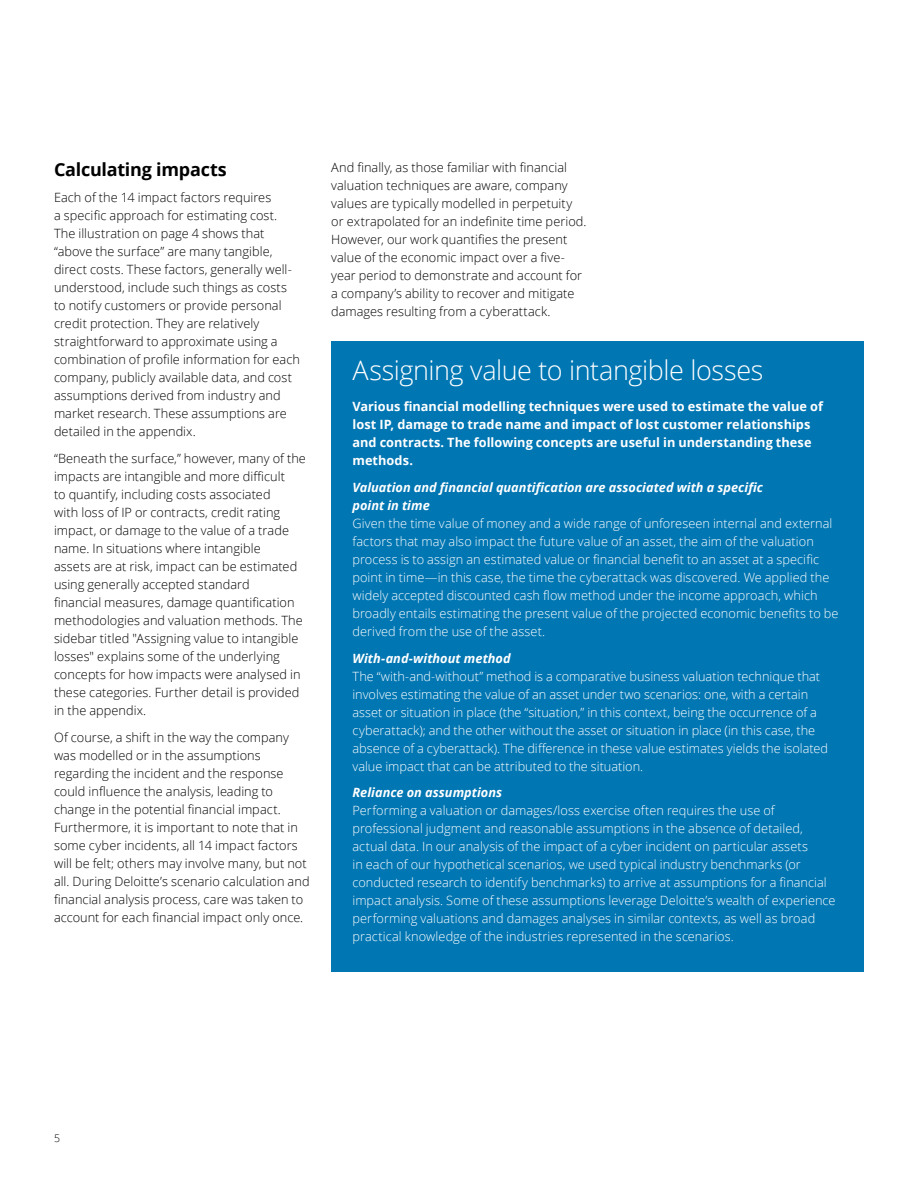
<style>
.page{position:relative;width:918px;height:1188px;background:#fff}
.page>*{position:absolute;margin:0;border:0;box-sizing:border-box;transform-origin:0 0}
.t1{font:300 27px "Open Sans";letter-spacing:-.015em;color:#fff}
.t2{font:700 18px "Open Sans";letter-spacing:-.015em;color:#000}
.t3{font:300 12.75px/18px "Open Sans";letter-spacing:.005em;color:#000}
.t4{font:300 12.75px/18px "Open Sans";color:#fff}
.t5{font:700 12.75px/18px "Open Sans";letter-spacing:.005em;color:#fff}
.t6{font:italic 700 12.75px/18px "Open Sans";color:#fff}
.t7{font:300 10.5px "Open Sans";color:#000}
</style>
<div class="page">
<div style="left:331px;top:341px;width:533px;height:631px;background:#0076b3"></div>
<h2 class="t2" style="left:54px;top:157px;width:174px">Calculating impacts</h2>
<p class="t3" style="left:54px;top:188px;width:248px">Each of the 14 impact factors requires<br>a specific approach for estimating cost.<br>The illustration on page 4 shows that “above the surface” are many tangible, direct costs. These factors, generally well&shy;understood, include such things as costs to notify customers or provide personal credit protection. They are relatively straightforward to approximate using a combination of profile information for each company, publicly available data, and cost assumptions derived from industry and market research. These assumptions are detailed in the appendix.</p>
<p class="t3" style="left:54px;top:449px;width:253px">“Beneath the surface,” however, many of the impacts are intangible and more difficult<br>to quantify, including costs associated<br>with loss of IP or contracts, credit rating impact, or damage to the value of a trade name. In situations where intangible<br>assets are at risk, impact can be estimated using generally accepted standard<br>financial measures, damage quantification methodologies and valuation methods. The sidebar titled "Assigning value to intangible losses" explains some of the underlying concepts for how impacts were analysed in these categories. Further detail is provided in the appendix.</p>
<p class="t3" style="left:54px;top:728px;width:257px">Of course, a shift in the way the company was modelled or in the assumptions regarding the incident and the response could influence the analysis, leading to change in the potential financial impact.<br>Furthermore, it is important to note that in some cyber incidents, all 14 impact factors will be felt; others may involve many, but not all. During Deloitte’s scenario calculation and financial analysis process, care was taken to account for each financial impact only once.</p>
<p class="t3" style="left:331px;top:158px;width:257px">And finally, as those familiar with financial valuation techniques are aware, company values are typically modelled in perpetuity or extrapolated for an indefinite time period.<br>However, our work quantifies the present value of the economic impact over a five&shy;year period to demonstrate and account for a company’s ability to recover and mitigate damages resulting from a cyberattack.</p>
<h1 class="t1" style="left:352px;top:352px;width:412px">Assigning value to intangible losses</h1>
<p class="t5" style="left:352px;top:397px;width:472px">Various financial modelling techniques were used to estimate the value of lost IP, damage to trade name and impact of lost customer relationships and contracts. The following concepts are useful in understanding these methods.</p>
<p class="t6" style="left:352px;top:478px;width:412px">Valuation and financial quantification are associated with a specific point in time</p>
<p class="t4" style="left:352px;top:514px;width:488px">Given the time value of money and a wide range of unforeseen internal and external factors that may also impact the future value of an asset, the aim of the valuation process is to assign an estimated value or financial benefit to an asset at a specific point in time—in this case, the time the cyberattack was discovered. We applied the widely accepted discounted cash flow method under the income approach, which broadly entails estimating the present value of the projected economic benefits to be derived from the use of the asset.</p>
<p class="t6" style="left:352px;top:649px;width:160px">With-and-without method</p>
<p class="t4" style="left:352px;top:667px;width:477px">The “with-and-without” method is a comparative business valuation technique that involves estimating the value of an asset under two scenarios: one, with a certain asset or situation in place (the “situation,” in this context, being the occurrence of a cyberattack); and the other without the asset or situation in place (in this case, the absence of a cyberattack). The difference in these value estimates yields the isolated value impact that can be attributed to the situation.</p>
<p class="t6" style="left:352px;top:783px;width:151px">Reliance on assumptions</p>
<p class="t4" style="left:352px;top:801px;width:485px">Performing a valuation or damages/loss exercise often requires the use of professional judgment and reasonable assumptions in the absence of detailed, actual data. In our analysis of the impact of a cyber incident on particular assets<br>in each of our hypothetical scenarios, we used typical industry benchmarks (or conducted research to identify benchmarks) to arrive at assumptions for a financial impact analysis. Some of these assumptions leverage Deloitte’s wealth of experience performing valuations and damages analyses in similar contexts, as well as broad practical knowledge of the industries represented in the scenarios.</p>
<p class="t7" style="left:54px;top:1131px;width:7px">5</p>
</div>
